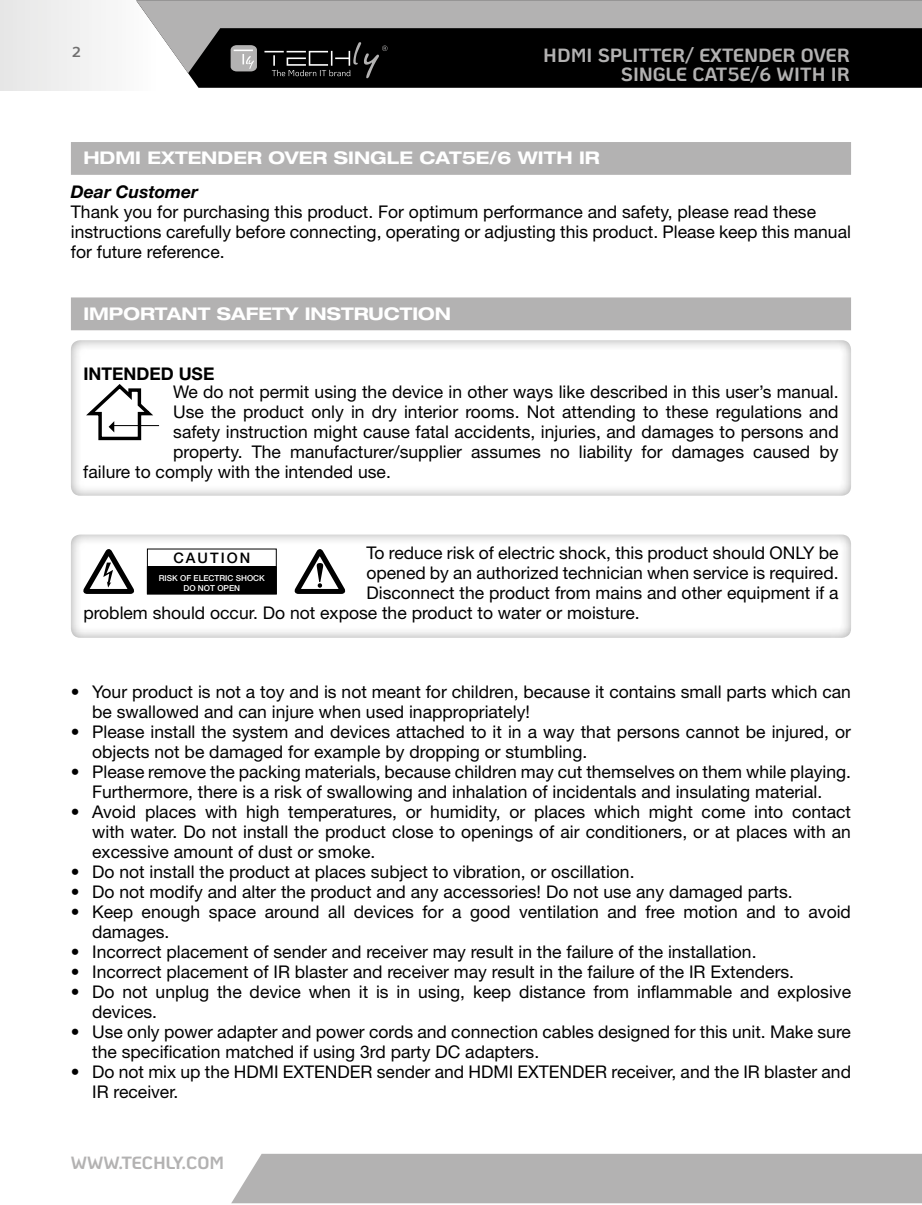
<style>
.page{position:relative;width:922px;height:1205px;background:#fff}
.page>*{position:absolute;margin:0;border:0;box-sizing:border-box;transform-origin:0 0}
.t1{font:700 19px/19px "Ko Ho";color:#b3b2b2;text-align:right}
.t2{font:700 17.75px "Ko Ho";color:#b3b2b2}
.t3{font:17.5px/20px "Helvetica Neue LT Std";color:#000}
.t4{font:700 expanded 17.5px "Helvetica Neue LT Std";color:#fff}
.t5{font:italic 700 17.5px "Helvetica Neue LT Std";color:#000}
.t6{font:700 17.5px "Helvetica Neue LT Std";color:#000}
.t7{font:500 14.5px "Helvetica Neue LT Std";letter-spacing:.14em;color:#000}
.t8{font:700 14.5px "Ko Ho";color:#706f6f}
.t9{font:500 8.25px/9.8px "Helvetica Neue LT Std";color:#fff;text-align:center}
</style>
<div class="page">
<div style="left:231px;top:1154px;width:691px;height:49px;background:#b3b2b2"></div>
<div style="left:71px;top:142px;width:779px;height:33px;background:#b3b2b2"></div>
<div style="left:71px;top:297px;width:779px;height:33px;background:#b3b2b2"></div>
<div style="left:70px;top:337px;width:782px;height:160px;background:#000;opacity:.4"></div>
<hr style="left:112px;top:425px;width:47px;height:1px;background:#000">
<svg style="left:82px;top:382px;width:72px;height:60px"></svg>
<div style="left:70px;top:532px;width:782px;height:107px;background:#000;opacity:.4"></div>
<svg style="left:293px;top:548px;width:53px;height:46px"></svg>
<svg style="left:82px;top:548px;width:53px;height:46px"></svg>
<div style="left:147px;top:549px;width:129px;height:45px;background:#fff"></div>
<div style="left:147px;top:567px;width:129px;height:27px;background:#000"></div>
<div style="left:147px;top:566px;width:129px;height:28px;border:1px solid #000"></div>
<svg style="left:136px;top:73px;width:785px;height:15px;background:#171717"></svg>
<svg style="left:136px;top:0;width:785px;height:73px;background:#575757"></svg>
<svg style="left:230px;top:45px;width:27px;height:26px"></svg>
<svg style="left:264px;top:42px;width:123px;height:36px;background:#1e1e1e"></svg>
<p class="t8" style="left:72px;top:39px;width:10px">2</p>
<p class="t1" style="left:543px;top:46px;width:308px">HDMI SPLITTER/ EXTENDER OVER<br>SINGLE CAT5E/6 WITH IR</p>
<p class="t4" style="left:83px;top:147px;width:518px">HDMI EXTENDER OVER SINGLE CAT5E/6 WITH IR</p>
<p class="t5" style="left:71px;top:181px;width:129px">Dear Customer</p>
<p class="t3" style="left:71px;top:201px;width:781px">Thank you for purchasing this product. For optimum performance and safety, please read these instructions carefully before connecting, operating or adjusting this product. Please keep this manual for future reference.</p>
<p class="t4" style="left:83px;top:303px;width:369px">IMPORTANT SAFETY INSTRUCTION</p>
<p class="t6" style="left:83px;top:363px;width:132px">INTENDED USE</p>
<p class="t3" style="left:173px;top:381px;width:666px">We do not permit using the device in other ways like described in this user’s manual.</p>
<p class="t3" style="left:173px;top:401px;width:666px">Use the product only in dry interior rooms. Not attending to these regulations and</p>
<p class="t3" style="left:173px;top:421px;width:666px">safety instruction might cause fatal accidents, injuries, and damages to persons and</p>
<p class="t3" style="left:173px;top:441px;width:666px">property. The manufacturer/supplier assumes no liability for damages caused by</p>
<p class="t3" style="left:83px;top:461px;width:309px">failure to comply with the intended use.</p>
<p class="t3" style="left:366px;top:543px;width:473px">To reduce risk of electric shock, this product should ONLY be</p>
<p class="t3" style="left:366px;top:563px;width:473px">opened by an authorized technician when service is required.</p>
<p class="t3" style="left:366px;top:583px;width:473px">Disconnect the product from mains and other equipment if a</p>
<p class="t3" style="left:83px;top:603px;width:557px">problem should occur. Do not expose the product to water or moisture.</p>
<p class="t7" style="left:173px;top:550px;width:78px">CAUTION</p>
<p class="t9" style="left:159px;top:573px;width:107px">RISK OF ELECTRIC SHOCK<br>DO NOT OPEN</p>
<p class="t3" style="left:92px;top:681px;width:760px;text-indent:-21px">• Your product is not a toy and is not meant for children, because it contains small parts which can be swallowed and can injure when used inappropriately!</p>
<p class="t3" style="left:92px;top:721px;width:760px;text-indent:-21px">• Please install the system and devices attached to it in a way that persons cannot be injured, or objects not be damaged for example by dropping or stumbling.</p>
<p class="t3" style="left:71px;top:761px;width:781px;text-align:center">• Please remove the packing materials, because children may cut themselves on them while playing.<br>Furthermore, there is a risk of swallowing and inhalation of incidentals and insulating material.</p>
<p class="t3" style="left:92px;top:801px;width:760px;text-align:justify;text-indent:-21px">• Avoid places with high temperatures, or humidity, or places which might come into contact with water. Do not install the product close to openings of air conditioners, or at places with an excessive amount of dust or smoke.</p>
<p class="t3" style="left:71px;top:861px;width:565px">• Do not install the product at places subject to vibration, or oscillation.</p>
<p class="t3" style="left:71px;top:881px;width:723px">• Do not modify and alter the product and any accessories! Do not use any damaged parts.</p>
<p class="t3" style="left:92px;top:901px;width:760px;text-indent:-21px">• Keep enough space around all devices for a good ventilation and free motion and to avoid damages.</p>
<p class="t3" style="left:71px;top:941px;width:687px">• Incorrect placement of sender and receiver may result in the failure of the installation.</p>
<p class="t3" style="left:71px;top:961px;width:724px">• Incorrect placement of IR blaster and receiver may result in the failure of the IR Extenders.</p>
<p class="t3" style="left:92px;top:981px;width:760px;text-indent:-21px">• Do not unplug the device when it is in using, keep distance from inflammable and explosive devices.</p>
<p class="t3" style="left:92px;top:1021px;width:760px;text-indent:-21px">• Use only power adapter and power cords and connection cables designed for this unit. Make sure the specification matched if using 3rd party DC adapters.</p>
<p class="t3" style="left:92px;top:1061px;width:760px;text-indent:-21px">• Do not mix up the HDMI EXTENDER sender and HDMI EXTENDER receiver, and the IR blaster and<br>IR receiver.</p>
<p class="t2" style="left:71px;top:1147px;width:155px">WWW.TECHLY.COM</p>
</div>
